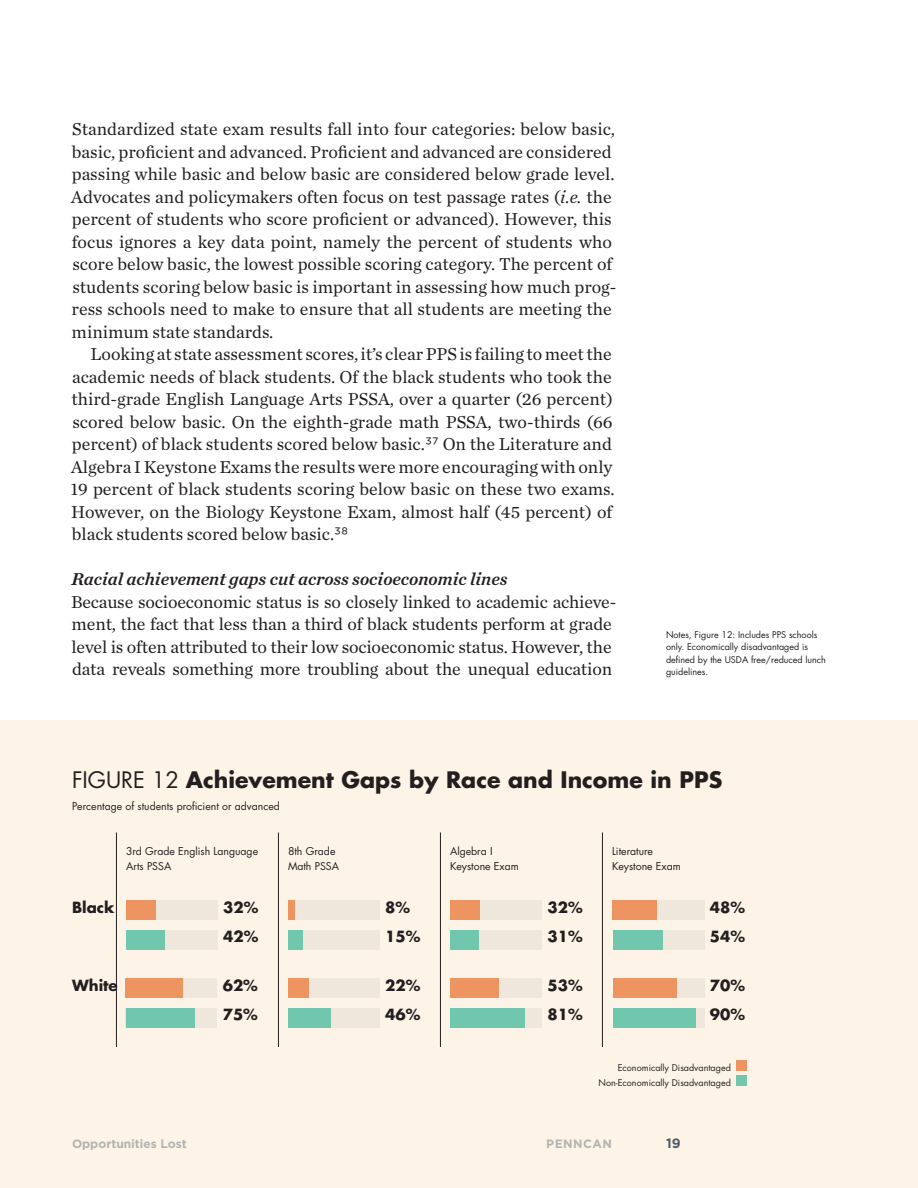
<style>
.page{position:relative;width:918px;height:1188px;background:#fff}
.page>*{position:absolute;margin:0;border:0;box-sizing:border-box;transform-origin:0 0}
.t1{font:700 22.2px "Futura Std";color:#231f20}
.t2{font:18px/22.5px "Chronicle Text G1";color:#231f20}
.t3{font:italic 18px "Chronicle Text G1 Semi";color:#231f20}
.t4{font:700 15px "Futura Std";color:#231f20}
.t5{font:700 13.5px "Gotham";color:#505d69}
.t6{font:700 12px "Gotham";color:#b2b4b3}
.t7{font:700 12px "Gotham";letter-spacing:.04em;color:#b2b4b3}
.t8{font:10.5px/15px "Futura Std";color:#231f20}
.t9{font:9px/12.5px "Futura Std";color:#231f20;text-align:right}
.s1{font-style:italic}
.s2{font-family:"Gotham"}
.s3{font-weight:400}
</style>
<div class="page">
<div style="left:0;top:720px;width:918px;height:468px;background:#fdf3e7"></div>
<div style="left:736px;top:1061px;width:11px;height:10px;background:#ee9461"></div>
<div style="left:736px;top:1076px;width:11px;height:10px;background:#70c7ad"></div>
<div style="left:126px;top:930px;width:92px;height:20px;background:#efe6dc"></div>
<div style="left:126px;top:901px;width:92px;height:19px;background:#efe6dc"></div>
<div style="left:126px;top:930px;width:38px;height:20px;background:#70c7ad"></div>
<div style="left:126px;top:901px;width:29px;height:19px;background:#ee9461"></div>
<hr style="left:116px;top:832px;width:1px;height:215px;background:#231f20">
<hr style="left:440px;top:832px;width:1px;height:215px;background:#231f20">
<hr style="left:278px;top:832px;width:1px;height:215px;background:#231f20">
<hr style="left:602px;top:832px;width:1px;height:215px;background:#231f20">
<div style="left:288px;top:930px;width:92px;height:20px;background:#efe6dc"></div>
<div style="left:288px;top:1008px;width:92px;height:20px;background:#efe6dc"></div>
<div style="left:288px;top:901px;width:92px;height:19px;background:#efe6dc"></div>
<div style="left:288px;top:979px;width:92px;height:19px;background:#efe6dc"></div>
<div style="left:288px;top:930px;width:14px;height:20px;background:#70c7ad"></div>
<div style="left:288px;top:1008px;width:42px;height:20px;background:#70c7ad"></div>
<div style="left:288px;top:901px;width:7px;height:19px;background:#ee9461"></div>
<div style="left:288px;top:979px;width:20px;height:19px;background:#ee9461"></div>
<div style="left:450px;top:930px;width:92px;height:20px;background:#efe6dc"></div>
<div style="left:450px;top:1008px;width:92px;height:20px;background:#efe6dc"></div>
<div style="left:450px;top:901px;width:92px;height:19px;background:#efe6dc"></div>
<div style="left:450px;top:979px;width:92px;height:19px;background:#efe6dc"></div>
<div style="left:450px;top:930px;width:29px;height:20px;background:#70c7ad"></div>
<div style="left:450px;top:1008px;width:75px;height:20px;background:#70c7ad"></div>
<div style="left:450px;top:901px;width:30px;height:19px;background:#ee9461"></div>
<div style="left:450px;top:979px;width:49px;height:19px;background:#ee9461"></div>
<div style="left:613px;top:930px;width:91px;height:20px;background:#efe6dc"></div>
<div style="left:613px;top:1008px;width:91px;height:20px;background:#efe6dc"></div>
<div style="left:613px;top:901px;width:91px;height:19px;background:#efe6dc"></div>
<div style="left:613px;top:979px;width:91px;height:19px;background:#efe6dc"></div>
<div style="left:613px;top:930px;width:49px;height:20px;background:#70c7ad"></div>
<div style="left:613px;top:1008px;width:83px;height:20px;background:#70c7ad"></div>
<div style="left:613px;top:901px;width:44px;height:19px;background:#ee9461"></div>
<div style="left:613px;top:979px;width:64px;height:19px;background:#ee9461"></div>
<div style="left:126px;top:1008px;width:91px;height:20px;background:#efe6dc"></div>
<div style="left:126px;top:979px;width:91px;height:19px;background:#efe6dc"></div>
<div style="left:126px;top:1008px;width:68px;height:20px;background:#70c7ad"></div>
<div style="left:126px;top:979px;width:57px;height:19px;background:#ee9461"></div>
<p class="t2" style="left:71px;top:117px;width:547px">Standardized state exam results fall into four categories: below basic, basic, proficient and advanced. Proficient and advanced are considered passing while basic and below basic are considered below grade level.<br>Advocates and policymakers often focus on test passage rates (<span class="s1">i.e.</span> the percent of students who score proficient or advanced). However, this focus ignores a key data point, namely the percent of students who score below basic, the lowest possible scoring category. The percent of students scoring below basic is important in assessing how much prog&shy;ress schools need to make to ensure that all students are meeting the minimum state standards.</p>
<p class="t2" style="left:71px;top:342px;width:545px;text-indent:20px">Looking at state assessment scores, it’s clear PPS is failing to meet the academic needs of black students. Of the black students who took the third-grade English Language Arts PSSA, over a quarter (26 percent) scored below basic. On the eighth-grade math PSSA, two-thirds (66 percent) of black students scored below basic.<span class="s2">37</span> On the Literature and Algebra I Keystone Exams the results were more encouraging with only 19 percent of black students scoring below basic on these two exams.<br>However, on the Biology Keystone Exam, almost half (45 percent) of black students scored below basic.<span class="s2">38</span></p>
<p class="t3" style="left:71px;top:565px;width:437px">Racial achievement gaps cut across socioeconomic lines</p>
<p class="t2" style="left:71px;top:589px;width:547px">Because socioeconomic status is so closely linked to academic achieve&shy;ment, the fact that less than a third of black students perform at grade level is often attributed to their low socioeconomic status. However, the data reveals something more troubling about the unequal education</p>
<p class="t9" style="left:666px;top:628px;width:161px;text-align:left">Notes, Figure 12: Includes PPS schools only. Economically disadvantaged is defined by the USDA free/reduced lunch guidelines.</p>
<p class="t1" style="left:72px;top:764px;width:652px"><span class="s3">FIGURE 12</span> Achievement Gaps by Race and Income in PPS</p>
<p class="t8" style="left:72px;top:799px;width:209px">Percentage of students proficient or advanced</p>
<p class="t8" style="left:126px;top:844px;width:134px">3rd Grade English Language<br>Arts PSSA</p>
<p class="t8" style="left:288px;top:844px;width:53px">8th Grade<br>Math PSSA</p>
<p class="t8" style="left:450px;top:844px;width:70px">Algebra I<br>Keystone Exam</p>
<p class="t8" style="left:612px;top:844px;width:70px">Literature<br>Keystone Exam</p>
<p class="t4" style="left:72px;top:898px;width:44px">Black</p>
<p class="t4" style="left:223px;top:898px;width:37px">32%</p>
<p class="t4" style="left:385px;top:898px;width:26px">8%</p>
<p class="t4" style="left:548px;top:898px;width:37px">32%</p>
<p class="t4" style="left:710px;top:898px;width:37px">48%</p>
<p class="t4" style="left:223px;top:927px;width:37px">42%</p>
<p class="t4" style="left:385px;top:927px;width:37px">15%</p>
<p class="t4" style="left:548px;top:927px;width:37px">31%</p>
<p class="t4" style="left:710px;top:927px;width:37px">54%</p>
<p class="t4" style="left:72px;top:976px;width:47px">White</p>
<p class="t4" style="left:223px;top:976px;width:37px">62%</p>
<p class="t4" style="left:385px;top:976px;width:37px">22%</p>
<p class="t4" style="left:548px;top:976px;width:37px">53%</p>
<p class="t4" style="left:710px;top:976px;width:37px">70%</p>
<p class="t4" style="left:223px;top:1005px;width:37px">75%</p>
<p class="t4" style="left:385px;top:1005px;width:37px">46%</p>
<p class="t4" style="left:548px;top:1005px;width:37px">81%</p>
<p class="t4" style="left:710px;top:1005px;width:37px">90%</p>
<p class="t9" style="left:599px;top:1060px;width:134px;line-height:15px">Economically Disadvantaged<br>Non-Economically Disadvantaged</p>
<p class="t6" style="left:72px;top:1135px;width:116px">Opportunities Lost</p>
<p class="t7" style="left:546px;top:1135px;width:67px">PENNCAN</p>
<p class="t5" style="left:666px;top:1134px;width:16px">19</p>
</div>
